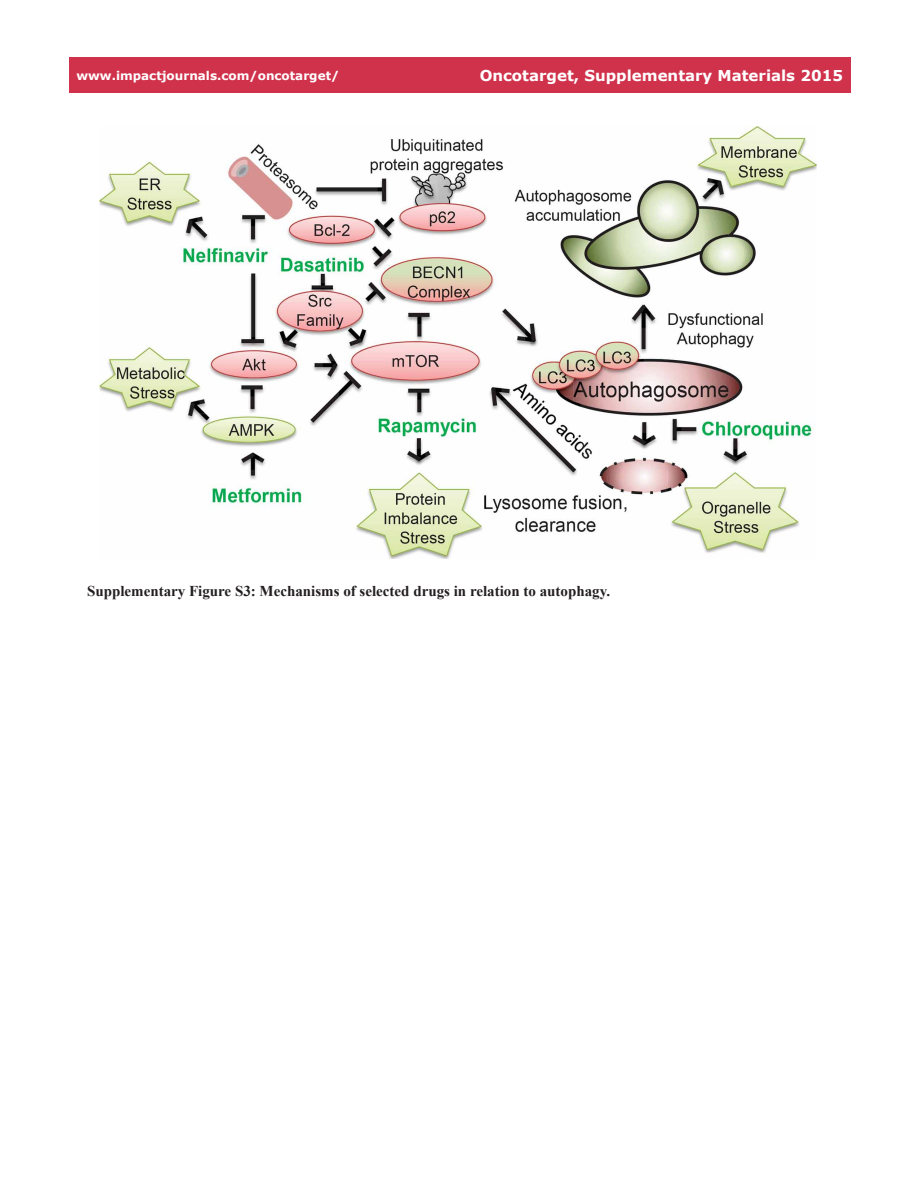
<style>
.page{position:relative;width:918px;height:1188px;background:#fff}
.page>*{position:absolute;margin:0;border:0;box-sizing:border-box;transform-origin:0 0}
.t1{font:700 15px "Times New Roman";color:#231f20}
.t2{font:700 15px "Verdana";color:#fff}
.t3{font:700 12px "Verdana";color:#fff}
</style>
<div class="page">
<div style="left:69px;top:57px;width:781px;height:36px;background:#d0324c"></div>
<img style="left:100px;top:127px;width:717px;height:431px">
<p class="t3" style="left:76px;top:67px;width:264px">www.impactjournals.com/oncotarget/</p>
<p class="t2" style="left:480px;top:66px;width:365px">Oncotarget, Supplementary Materials 2015</p>
<p class="t1" style="left:87px;top:581px;width:525px">Supplementary Figure S3: Mechanisms of selected drugs in relation to autophagy.</p>
</div>
